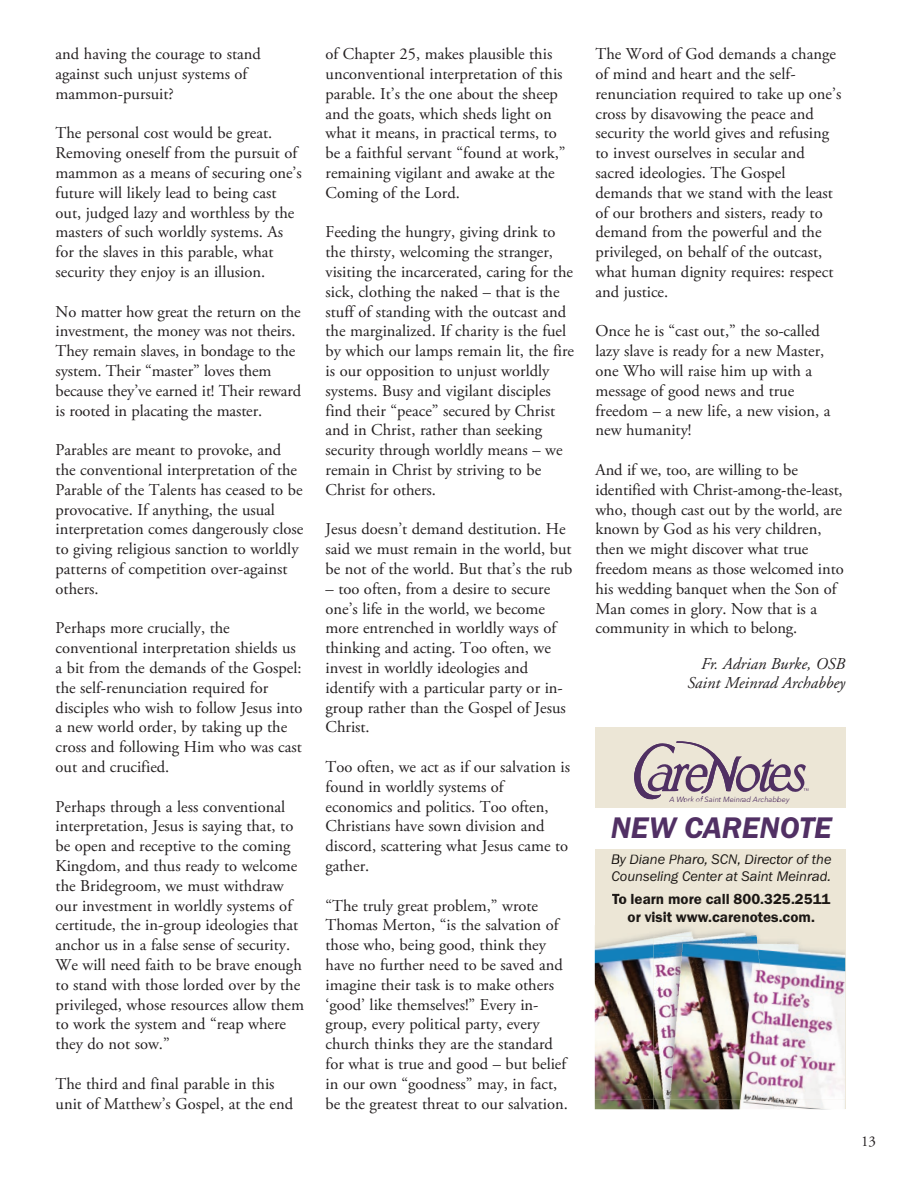
<style>
.page{position:relative;width:918px;height:1188px;background:#fff}
.page>*{position:absolute;margin:0;border:0;box-sizing:border-box;transform-origin:0 0}
.t1{font:30.9px "Franklin Gothic URW Dem Ita";color:#513064}
.t2{font:16.5px/19.8px "Adobe Garamond Pro";color:#231f20}
.t3{font:italic 16.5px/19.8px "Adobe Garamond";color:#231f20;text-align:right}
.t4{font:15.15px "Franklin Gothic URW Dem";color:#1b1714}
.t5{font:15px "Adobe Garamond";color:#231f20}
.t6{font:14.4px "Franklin Gothic URW Boo Ita";color:#1b1714}
.t7{font:italic 7.5px "Avenir Next";color:#503063}
</style>
<div class="page">
<div style="left:595px;top:728px;width:250px;height:381px;background:#ece6d6"></div>
<div style="left:595px;top:808px;width:250px;height:40px;background:#fff"></div>
<svg style="left:634px;top:741px;width:174px;height:59px"></svg>
<img style="left:595px;top:931px;width:162px;height:169px">
<img style="left:670px;top:1100px;width:103px;height:9px">
<img style="left:653px;top:944px;width:104px;height:156px">
<img style="left:757px;top:944px;width:88px;height:156px">
<img style="left:653px;top:937px;width:125px;height:7px">
<img style="left:780px;top:941px;width:65px;height:13px">
<img style="left:595px;top:1100px;width:75px;height:9px">
<img style="left:780px;top:1100px;width:65px;height:9px">
<svg style="left:773px;top:1100px;width:7px;height:9px"></svg>
<p class="t2" style="left:56px;top:45px;width:207px">and having the courage to stand against such unjust systems of mammon-pursuit?</p>
<p class="t2" style="left:56px;top:124px;width:248px">The personal cost would be great.<br>Removing oneself from the pursuit of mammon as a means of securing one’s future will likely lead to being cast out, judged lazy and worthless by the masters of such worldly systems. As for the slaves in this parable, what security they enjoy is an illusion.</p>
<p class="t2" style="left:56px;top:302px;width:247px">No matter how great the return on the investment, the money was not theirs.<br>They remain slaves, in bondage to the system. Their “master” loves them because they’ve earned it! Their reward is rooted in placating the master.</p>
<p class="t2" style="left:56px;top:441px;width:249px">Parables are meant to provoke, and the conventional interpretation of the Parable of the Talents has ceased to be provocative. If anything, the usual interpretation comes dangerously close to giving religious sanction to worldly patterns of competition over-against others.</p>
<p class="t2" style="left:56px;top:619px;width:248px">Perhaps more crucially, the conventional interpretation shields us a bit from the demands of the Gospel: the self-renunciation required for disciples who wish to follow Jesus into a new world order, by taking up the cross and following Him who was cast out and crucified.</p>
<p class="t2" style="left:56px;top:797px;width:250px">Perhaps through a less conventional interpretation, Jesus is saying that, to be open and receptive to the coming Kingdom, and thus ready to welcome the Bridegroom, we must withdraw our investment in worldly systems of certitude, the in-group ideologies that anchor us in a false sense of security.<br>We will need faith to be brave enough to stand with those lorded over by the privileged, whose resources allow them to work the system and “reap where they do not sow.”</p>
<p class="t2" style="left:56px;top:1074px;width:239px">The third and final parable in this unit of Matthew’s Gospel, at the end</p>
<p class="t2" style="left:326px;top:45px;width:241px">of Chapter 25, makes plausible this unconventional interpretation of this parable. It’s the one about the sheep and the goats, which sheds light on what it means, in practical terms, to be a faithful servant “found at work,” remaining vigilant and awake at the Coming of the Lord.</p>
<p class="t2" style="left:326px;top:223px;width:250px">Feeding the hungry, giving drink to the thirsty, welcoming the stranger, visiting the incarcerated, caring for the sick, clothing the naked – that is the stuff of standing with the outcast and the marginalized. If charity is the fuel by which our lamps remain lit, the fire is our opposition to unjust worldly systems. Busy and vigilant disciples find their “peace” secured by Christ and in Christ, rather than seeking security through worldly means – we remain in Christ by striving to be Christ for others.</p>
<p class="t2" style="left:326px;top:520px;width:248px">Jesus doesn’t demand destitution. He said we must remain in the world, but be not of the world. But that’s the rub</p>
<p class="t2" style="left:326px;top:579px;width:242px">– too often, from a desire to secure one’s life in the world, we become more entrenched in worldly ways of thinking and acting. Too often, we invest in worldly ideologies and identify with a particular party or in&shy;group rather than the Gospel of Jesus<br>Christ.</p>
<p class="t2" style="left:326px;top:757px;width:246px">Too often, we act as if our salvation is found in worldly systems of economics and politics. Too often,<br>Christians have sown division and discord, scattering what Jesus came to gather.</p>
<p class="t2" style="left:326px;top:896px;width:244px">“The truly great problem,” wrote Thomas Merton, “is the salvation of those who, being good, think they have no further need to be saved and imagine their task is to make others ‘good’ like themselves!” Every in&shy;group, every political party, every church thinks they are the standard for what is true and good – but belief in our own “goodness” may, in fact, be the greatest threat to our salvation.</p>
<p class="t2" style="left:596px;top:45px;width:247px">The Word of God demands a change of mind and heart and the self&shy;renunciation required to take up one’s cross by disavowing the peace and security the world gives and refusing to invest ourselves in secular and sacred ideologies. The Gospel demands that we stand with the least of our brothers and sisters, ready to demand from the powerful and the privileged, on behalf of the outcast, what human dignity requires: respect and justice.</p>
<p class="t2" style="left:596px;top:322px;width:236px">Once he is “cast out,” the so-called lazy slave is ready for a new Master, one Who will raise him up with a message of good news and true freedom – a new life, a new vision, a new humanity!</p>
<p class="t2" style="left:596px;top:460px;width:250px">And if we, too, are willing to be identified with Christ-among-the-least, who, though cast out by the world, are known by God as his very children, then we might discover what true freedom means as those welcomed into his wedding banquet when the Son of Man comes in glory. Now that is a community in which to belong.</p>
<p class="t3" style="left:687px;top:654px;width:159px">Fr. Adrian Burke, OSB<br>Saint Meinrad Archabbey</p>
<p class="t7" style="left:670px;top:793px;width:122px">A Work of Saint Meinrad Archabbey</p>
<h1 class="t1" style="left:611px;top:808px;width:223px">NEW CARENO E</h1>
<h1 class="t1" style="left:799px;top:808px;width:17px">T</h1>
<p class="t6" style="left:704px;top:850px;width:129px">, S , Director of the</p>
<p class="t6" style="left:611px;top:850px;width:128px">By Diane Pharo CN</p>
<p class="t6" style="left:612px;top:867px;width:221px">Counseling Center at Saint Meinrad.</p>
<p class="t4" style="left:612px;top:889px;width:220px">To learn more call 800.325.2511</p>
<p class="t4" style="left:628px;top:907px;width:189px">or visit www areno s.com.</p>
<p class="t4" style="left:708px;top:907px;width:13px">.c</p>
<p class="t4" style="left:758px;top:907px;width:15px">te</p>
<p class="t5" style="left:861px;top:1134px;width:16px">13</p>
</div>
